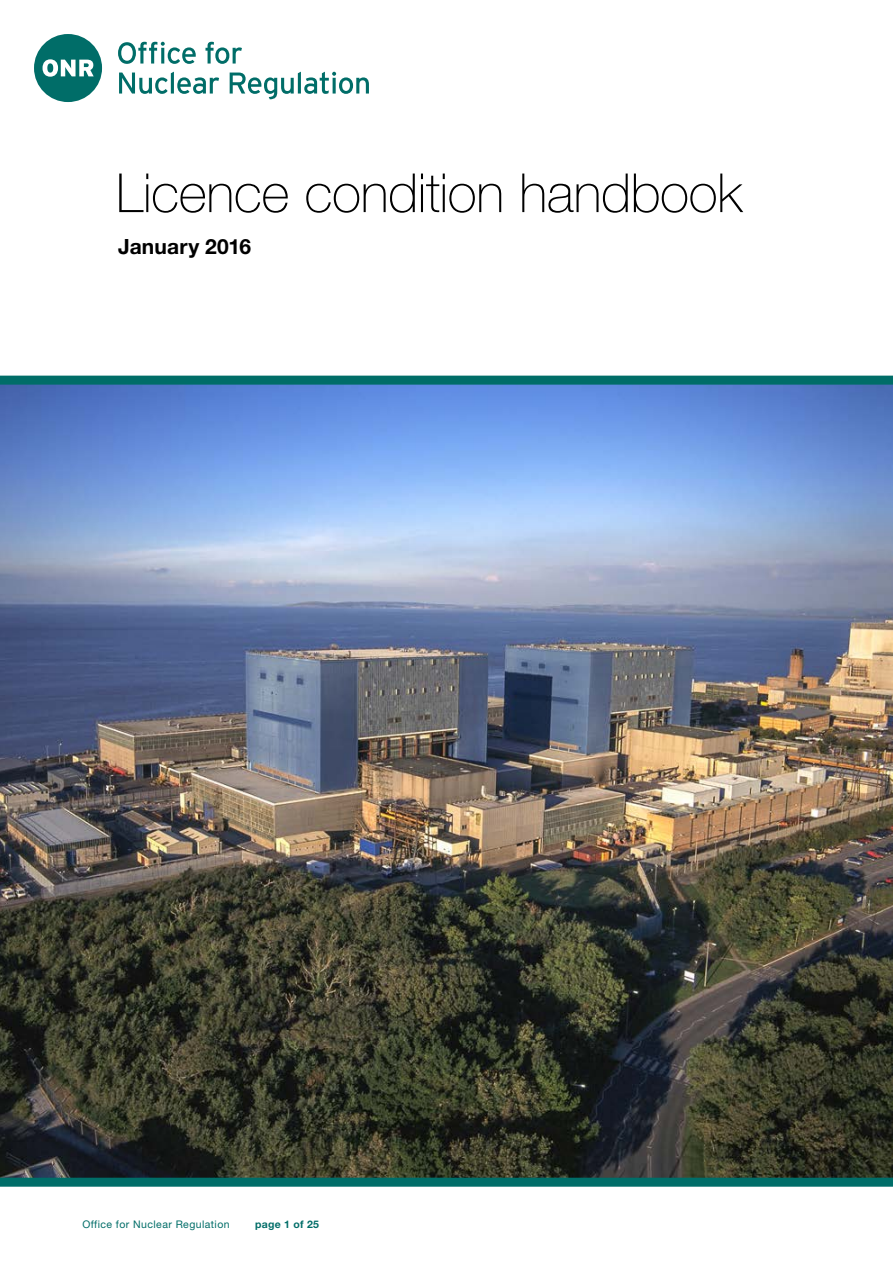
<style>
.page{position:relative;width:893px;height:1263px;background:#fff}
.page>*{position:absolute;margin:0;border:0;box-sizing:border-box;transform-origin:0 0}
.t1{font:100 54px "Helvetica Neue LT";letter-spacing:-.01em;color:#000}
.t2{font:700 21px "Helvetica Neue LT";letter-spacing:.01em;color:#000}
.t3{font:10.5px "Helvetica Neue LT";letter-spacing:.04em;color:#006d68}
.running_head{font:700 10.5px "Helvetica Neue LT";letter-spacing:.025em;color:#006d68}
</style>
<div class="page">
<svg style="left:34px;top:34px;width:68px;height:68px"></svg>
<svg style="left:118px;top:42px;width:78px;height:22px"></svg>
<svg style="left:205px;top:42px;width:37px;height:22px"></svg>
<svg style="left:119px;top:72px;width:100px;height:22px"></svg>
<svg style="left:230px;top:72px;width:139px;height:27px"></svg>
<img style="left:0;top:385px;width:893px;height:793px">
<div style="left:0;top:376px;width:893px;height:9px;background:#006d68"></div>
<div style="left:0;top:1178px;width:893px;height:9px;background:#006d68"></div>
<h1 class="t1" style="left:116px;top:162px;width:628px">Licence condition handbook</h1>
<h2 class="t2" style="left:118px;top:234px;width:135px">January 2016</h2>
<p class="t3" style="left:83px;top:1218px;width:149px">Office for Nuclear Regulation</p>
<p class="running_head" style="left:255px;top:1218px;width:65px">page 1 of 25</p>
</div>
